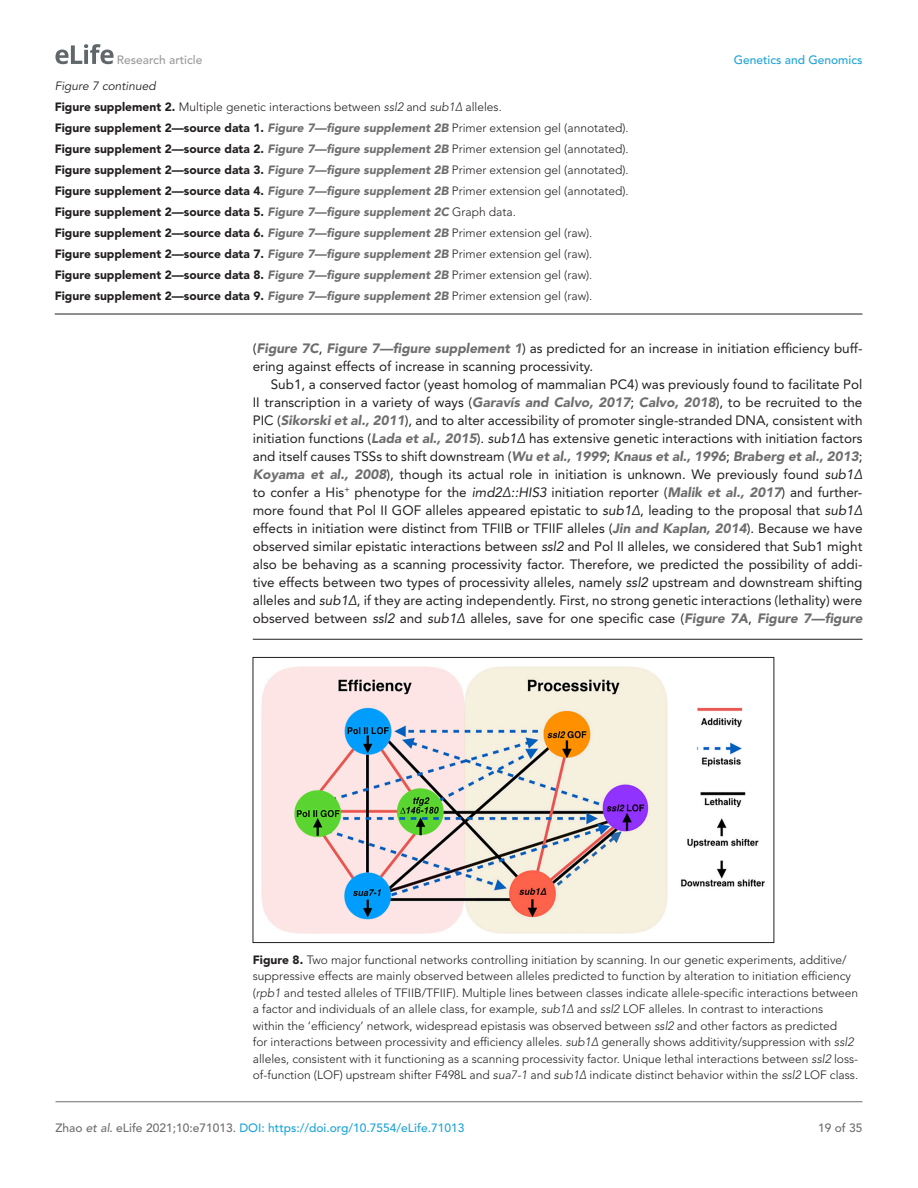
<style>
.page{position:relative;width:918px;height:1188px;background:#fff}
.page>*{position:absolute;margin:0;border:0;box-sizing:border-box;transform-origin:0 0}
.t1{font:13.5px/18px "Avenir LT Std";color:#231f20}
.t2{font:300 12px/16.5px "Avenir LT Std";color:#231f20}
.t3{font:900 12px/21px "Avenir LT Std";color:#231f20}
.t4{font:500 12px "Avenir LT Std";color:#1ea4d7}
.t5{font:italic 12px "Avenir LT Std";color:#231f20}
.t6{font:500 12px "Avenir LT Std";color:#9a9a9a}
.t7{font:500 12px "Avenir LT Std";color:#6e6e70}
.s1{font-weight:300}
.s2{font-weight:300;font-style:italic}
.s3{font-style:italic;color:#6e6e70}
.s4{font-weight:900;font-style:italic;color:#6e6e70}
.s5{font-style:italic}
.s6{font-weight:900}
.s7{color:#6e6e70}
</style>
<div class="page">
<svg style="left:55px;top:44px;width:59px;height:20px"></svg>
<hr style="left:56px;top:1101px;width:806px;height:1px;background:#6e6e70">
<hr style="left:55px;top:314px;width:807px;height:1px;background:#231f20">
<hr style="left:253px;top:639px;width:609px;height:1px;background:#231f20">
<img style="left:262px;top:666px;width:503px;height:268px">
<div style="left:253px;top:657px;width:521px;height:286px;border:1px solid #231f20"></div>
<p class="t6" style="left:117px;top:53px;width:87px">Research article</p>
<p class="t4" style="left:734px;top:53px;width:130px">Genetics and Genomics</p>
<p class="t5" style="left:55px;top:79px;width:103px">Figure 7 continued</p>
<p class="t3" style="left:55px;top:96px;width:575px">Figure supplement 2. <span class="s1">Multiple genetic interactions between</span> <span class="s2">ssl2</span> <span class="s1">and</span> <span class="s2">sub1Δ</span> <span class="s1">alleles.<br></span>Figure supplement 2—source data 1. <span class="s3">Figure 7—figure supplement 2B</span> <span class="s1">Primer extension gel (annotated).<br></span>Figure supplement 2—source data 2. <span class="s3">Figure 7—figure supplement 2B</span> <span class="s1">Primer extension gel (annotated).<br></span>Figure supplement 2—source data 3. <span class="s3">Figure 7—figure supplement 2B</span> <span class="s1">Primer extension gel (annotated).<br></span>Figure supplement 2—source data 4. <span class="s3">Figure 7—figure supplement 2B</span> <span class="s1">Primer extension gel (annotated).<br></span>Figure supplement 2—source data 5. <span class="s3">Figure 7—figure supplement 2C</span> <span class="s1">Graph data.<br></span>Figure supplement 2—source data 6. <span class="s3">Figure 7—figure supplement 2B</span> <span class="s1">Primer extension gel (raw).<br></span>Figure supplement 2—source data 7. <span class="s3">Figure 7—figure supplement 2B</span> <span class="s1">Primer extension gel (raw).<br></span>Figure supplement 2—source data 8. <span class="s3">Figure 7—figure supplement 2B</span> <span class="s1">Primer extension gel (raw).<br></span>Figure supplement 2—source data 9. <span class="s3">Figure 7—figure supplement 2B</span> <span class="s1">Primer extension gel (raw).</span></p>
<p class="t1" style="left:253px;top:340px;width:611px">(<span class="s4">Figure 7C</span>, <span class="s4">Figure 7—figure supplement 1</span>) as predicted for an increase in initiation efficiency buff&shy;ering against effects of increase in scanning processivity.</p>
<p class="t1" style="left:253px;top:376px;width:611px;text-align:justify;text-indent:18px">Sub1, a conserved factor (yeast homolog of mammalian PC4) was previously found to facilitate Pol II transcription in a variety of ways (<span class="s4">Garavís and Calvo, 2017</span>; <span class="s4">Calvo, 2018</span>), to be recruited to the PIC (<span class="s4">Sikorski et al., 2011</span>), and to alter accessibility of promoter single-stranded DNA, consistent with initiation functions (<span class="s4">Lada et al., 2015</span>). <span class="s5">sub1∆</span> has extensive genetic interactions with initiation factors and itself causes TSSs to shift downstream (<span class="s4">Wu et al., 1999</span>; <span class="s4">Knaus et al., 1996</span>; <span class="s4">Braberg et al., 2013</span>; <span class="s4">Koyama et al., 2008</span>), though its actual role in initiation is unknown. We previously found <span class="s5">sub1∆ </span>to confer a His<sup>+</sup> phenotype for the <span class="s5">imd2Δ::HIS3</span> initiation reporter (<span class="s4">Malik et al., 2017</span>) and further&shy;more found that Pol II GOF alleles appeared epistatic to <span class="s5">sub1∆</span>, leading to the proposal that <span class="s5">sub1∆ </span>effects in initiation were distinct from TFIIB or TFIIF alleles (<span class="s4">Jin and Kaplan, 2014</span>). Because we have observed similar epistatic interactions between <span class="s5">ssl2</span> and Pol II alleles, we considered that Sub1 might also be behaving as a scanning processivity factor. Therefore, we predicted the possibility of addi&shy;tive effects between two types of processivity alleles, namely <span class="s5">ssl2</span> upstream and downstream shifting alleles and <span class="s5">sub1Δ</span>, if they are acting independently. First, no strong genetic interactions (lethality) were observed between <span class="s5">ssl2</span> and <span class="s5">sub1Δ</span> alleles, save for one specific case (<span class="s4">Figure 7A</span>, <span class="s4">Figure 7—figure</span></p>
<p class="t2" style="left:253px;top:951px;width:607px"><span class="s6">Figure 8.</span> Two major functional networks controlling initiation by scanning. In our genetic experiments, additive/ suppressive effects are mainly observed between alleles predicted to function by alteration to initiation efficiency (<span class="s5">rpb1</span> and tested alleles of TFIIB/TFIIF). Multiple lines between classes indicate allele-specific interactions between a factor and individuals of an allele class, for example, <span class="s5">sub1∆</span> and <span class="s5">ssl2</span> LOF alleles. In contrast to interactions<br>within the ‘efficiency’ network, widespread epistasis was observed between <span class="s5">ssl2</span> and other factors as predicted<br>for interactions between processivity and efficiency alleles. <span class="s5">sub1∆</span> generally shows additivity/suppression with <span class="s5">ssl2 </span>alleles, consistent with it functioning as a scanning processivity factor. Unique lethal interactions between <span class="s5">ssl2</span> loss&shy;of-function (LOF) upstream shifter F498L and <span class="s5">sua7-1</span> and <span class="s5">sub1∆</span> indicate distinct behavior within the <span class="s5">ssl2</span> LOF class.</p>
<p class="t4" style="left:56px;top:1121px;width:410px"><span class="s7">Zhao</span> <span class="s3">et al</span><span class="s7">. eLife 2021;10:e71013.</span> DOI: https://doi.org/10.7554/eLife.71013</p>
<p class="t7" style="left:818px;top:1121px;width:46px">19 of 35</p>
</div>
